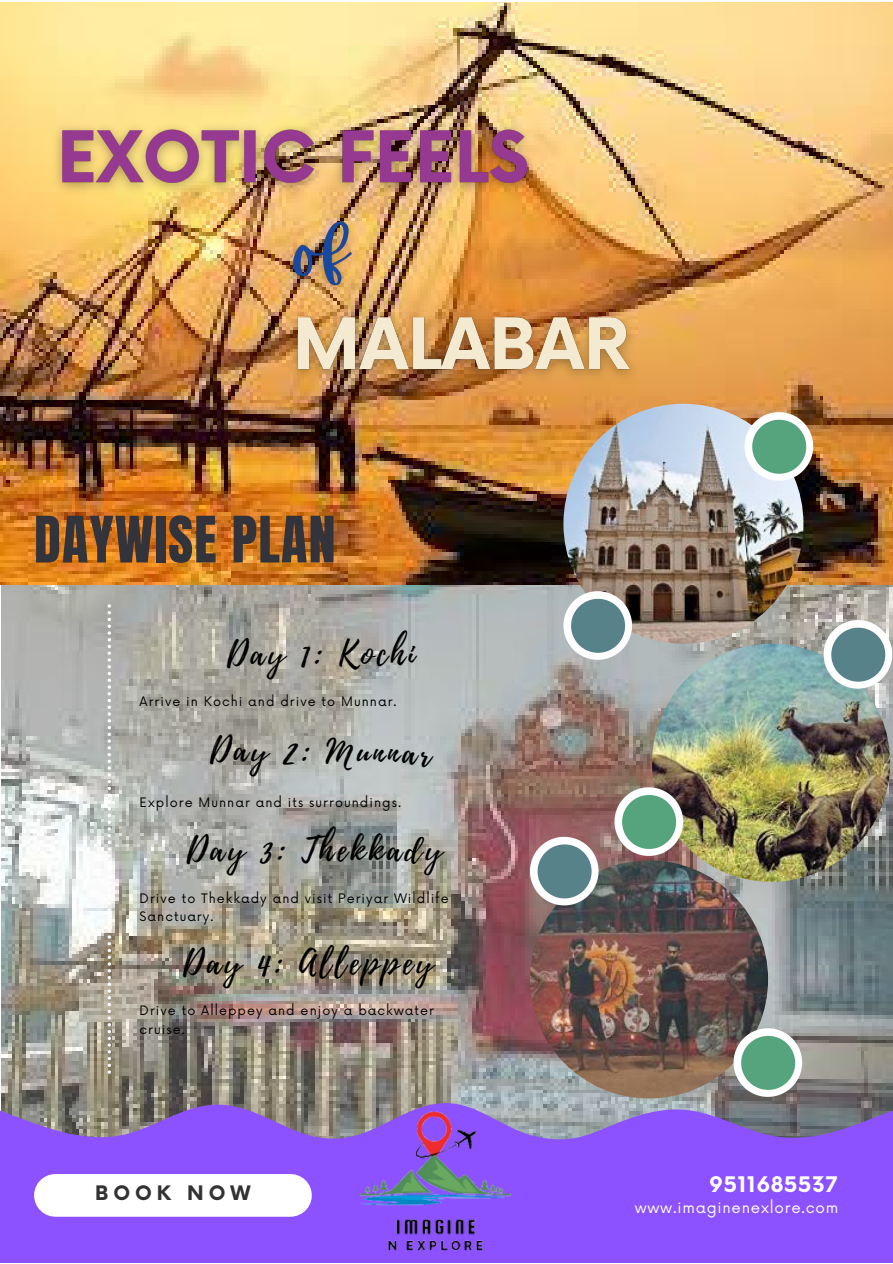
<style>
.page{position:relative;width:893px;height:1264px;background:#fff}
.page>*{position:absolute;margin:0;border:0;box-sizing:border-box;transform-origin:0 0}
.t1{font:54.45px "Anton";letter-spacing:.02em;color:#33333b}
.t2{font:33px "Playlist Script";letter-spacing:.1em;color:#000}
.t3{font:700 21px "Now";letter-spacing:.025em;color:#fff}
.t4{font:700 19.5px "Now";letter-spacing:.255em;color:#323232}
.t5{font:15px "Now";letter-spacing:.05em;color:#fff}
.t6{font:12.75px/18px "Now";letter-spacing:.08em;color:#000}
</style>
<div class="page">
<img style="left:0;top:2px;width:892px;height:583px">
<img style="left:2px;top:585px;width:890px;height:513px">
<svg style="left:108px;top:604px;width:3px;height:469px"></svg>
<img style="left:563px;top:404px;width:240px;height:239px;border-radius:50%">
<svg style="left:563px;top:591px;width:69px;height:68px"></svg>
<svg style="left:744px;top:412px;width:69px;height:68px"></svg>
<svg style="left:0;top:1098px;width:892px;height:164px;background:#8a5be9"></svg>
<img style="left:652px;top:643px;width:238px;height:238px;border-radius:50%">
<img style="left:530px;top:860px;width:238px;height:238px;border-radius:50%">
<div style="left:55px;top:1173px;width:235px;height:43px;background:#fff"></div>
<svg style="left:823px;top:620px;width:69px;height:68px"></svg>
<svg style="left:614px;top:787px;width:69px;height:69px"></svg>
<svg style="left:733px;top:1028px;width:69px;height:68px"></svg>
<svg style="left:530px;top:836px;width:68px;height:69px"></svg>
<img style="left:274px;top:1031px;width:323px;height:231px">
<img style="left:280px;top:302px;width:368px;height:88px">
<img style="left:273px;top:205px;width:98px;height:104px">
<img style="left:44px;top:114px;width:501px;height:89px">
<p class="t1" style="left:34px;top:500px;width:303px">DAYWISE PLAN</p>
<p class="t2" style="left:227px;top:630px;width:189px">Day 1: Kochi</p>
<p class="t6" style="left:140px;top:693px;width:258px">Arrive in Kochi and drive to Munnar.</p>
<p class="t2" style="left:211px;top:726px;width:222px;rotate:1deg">Day 2: Munnar</p>
<p class="t6" style="left:140px;top:794px;width:263px">Explore Munnar and its surroundings.</p>
<p class="t2" style="left:187px;top:826px;width:257px">Day 3: Thekkady</p>
<p class="t6" style="left:140px;top:890px;width:310px">Drive to Thekkady and visit Periyar Wildlife<br>Sanctuary.</p>
<p class="t2" style="left:183px;top:939px;width:251px">Day 4: Alleppey</p>
<p class="t6" style="left:140px;top:1002px;width:296px">Drive to Alleppey and enjoy a backwater cruise.</p>
<p class="t4" style="left:95px;top:1182px;width:157px">BOOK NOW</p>
<p class="t3" style="left:709px;top:1173px;width:129px">9511685537</p>
<p class="t5" style="left:634px;top:1198px;width:205px">www.imaginenexlore.com</p>
</div>
